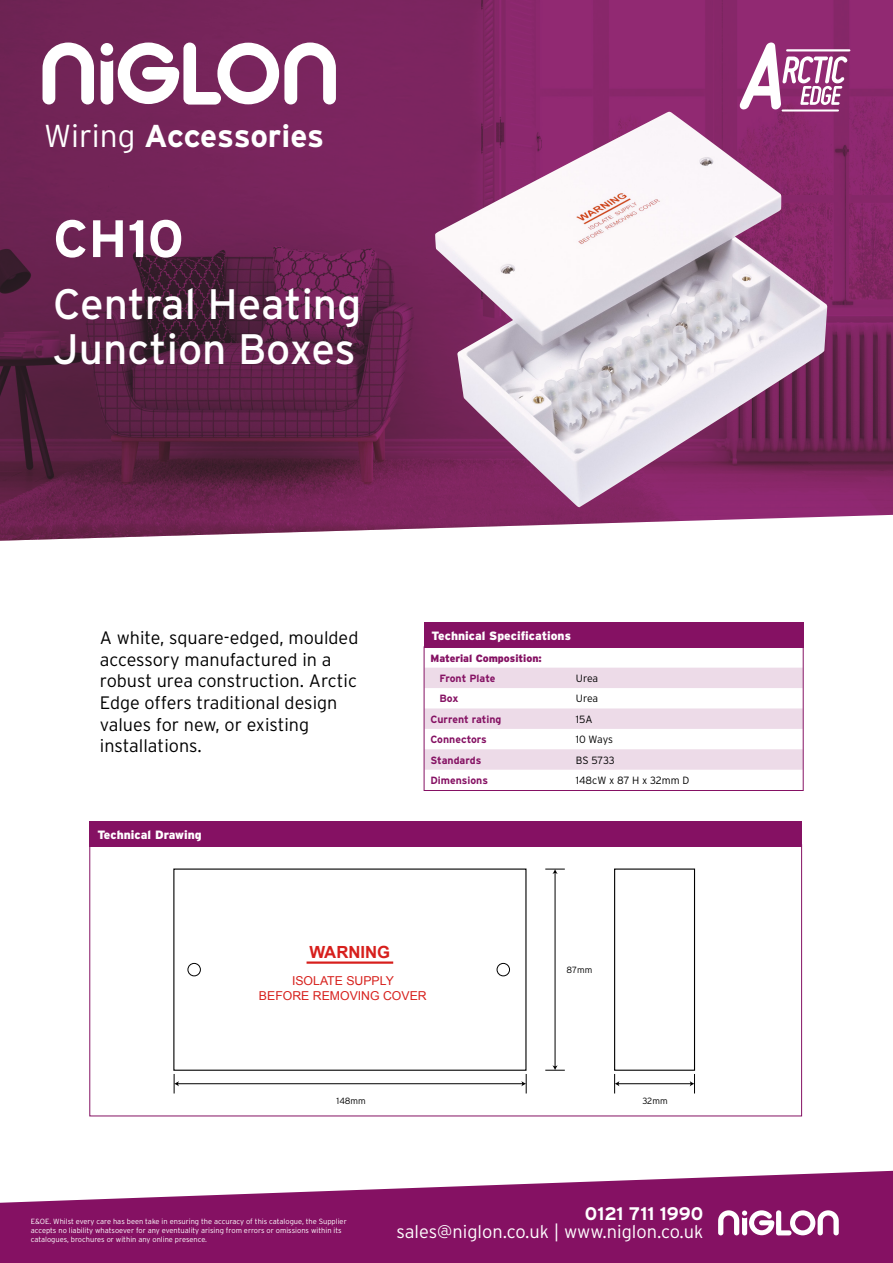
<style>
.page{position:relative;width:893px;height:1263px;background:#fff}
.page>*{position:absolute;margin:0;border:0;box-sizing:border-box;transform-origin:0 0}
.t1{font:700 52.5px "Interstate";color:#fff}
.t2{font:42.6px/45px "Interstate";color:#fff}
.t3{font:700 31.65px "Interstate";letter-spacing:-.01em;color:#fff}
.t4{font:300 18.15px "Interstate";color:#fff}
.t5{font:700 18.15px "Interstate";color:#fff}
.t6{font:300 18px/21.6px "Interstate";color:#000}
.t7{font:700 16.8px "Arial";color:#d71f1c}
.t8{font:12.3px/14.7px "Arial";color:#d7211d;text-align:center}
.t9{font:900 12px "Interstate";color:#fff}
.t10{font:700 10.5px "Interstate";color:#851163}
.t11{font:300 10.5px "Interstate";letter-spacing:-.005em;color:#000}
.t12{font:900 10.5px "Interstate";color:#851163}
.t13{font:300 9px "Interstate";color:#000}
.t14{font:300 7.5px/9px "Interstate";color:#fff}
.s1{font-weight:300}
</style>
<div class="page">
<svg style="left:0;top:1170px;width:893px;height:93px;fill:#851163"></svg>
<svg style="left:718px;top:1210px;width:121px;height:25px"></svg>
<img style="left:0;top:0;width:893px;height:541px">
<svg style="left:43px;top:43px;width:51px;height:61px"></svg>
<svg style="left:101px;top:43px;width:235px;height:62px"></svg>
<img style="left:435px;top:112px;width:392px;height:396px">
<svg style="left:423px;top:646px;width:381px;height:145px"></svg>
<div style="left:424px;top:622px;width:380px;height:25px;background:#851163"></div>
<div style="left:89px;top:821px;width:713px;height:25px;background:#851163"></div>
<svg style="left:89px;top:846px;width:713px;height:271px"></svg>
<div style="left:614px;top:868px;width:81px;height:203px;border:1px solid #000"></div>
<hr style="left:618px;top:1083px;width:73px;height:1px;background:#000">
<svg style="left:614px;top:1074px;width:5px;height:19px"></svg>
<svg style="left:690px;top:1074px;width:5px;height:19px"></svg>
<div style="left:173px;top:868px;width:353px;height:203px;border:1px solid #000"></div>
<div style="left:187px;top:963px;width:14px;height:13px;border:1px solid #000;border-radius:50%"></div>
<div style="left:497px;top:963px;width:13px;height:13px;border:1px solid #000;border-radius:50%"></div>
<hr style="left:177px;top:1083px;width:346px;height:1px;background:#000">
<svg style="left:174px;top:1074px;width:5px;height:19px"></svg>
<svg style="left:521px;top:1074px;width:6px;height:19px"></svg>
<hr style="left:555px;top:872px;width:1px;height:195px;background:#000">
<svg style="left:545px;top:869px;width:20px;height:5px"></svg>
<svg style="left:545px;top:1065px;width:20px;height:6px"></svg>
<hr style="left:307px;top:961px;width:86px;height:3px;background:#d71f1c">
<hr style="left:787px;top:49px;width:62px;height:2px;background:#fff">
<hr style="left:782px;top:109px;width:56px;height:3px;background:#fff">
<svg style="left:739px;top:43px;width:109px;height:67px"></svg>
<h3 class="t3" style="left:44px;top:118px;width:281px"><span class="s1">Wiring</span> Accessories</h3>
<h1 class="t1" style="left:53px;top:209px;width:132px">CH10</h1>
<h2 class="t2" style="left:53px;top:281px;width:310px">Central Heating<br>Junction Boxes</h2>
<h3 class="t6" style="left:100px;top:627px;width:260px">A white, square-edged, moulded accessory manufactured in a robust urea construction. Arctic<br>Edge offers traditional design values for new, or existing installations.</h3>
<h3 class="t9" style="left:97px;top:827px;width:106px">Technical Drawing</h3>
<h3 class="t9" style="left:432px;top:628px;width:141px">Technical Specifications</h3>
<h3 class="t12" style="left:430px;top:652px;width:113px">Material Composition:</h3>
<h3 class="t10" style="left:440px;top:672px;width:57px">Front Plate</h3>
<h3 class="t11" style="left:576px;top:672px;width:24px">Urea</h3>
<h3 class="t10" style="left:440px;top:693px;width:20px">Box</h3>
<h3 class="t11" style="left:576px;top:693px;width:24px">Urea</h3>
<h3 class="t10" style="left:430px;top:713px;width:73px">Current rating</h3>
<h3 class="t11" style="left:576px;top:713px;width:18px">15A</h3>
<h3 class="t10" style="left:430px;top:734px;width:58px">Connectors</h3>
<h3 class="t11" style="left:576px;top:734px;width:39px">10 Ways</h3>
<h3 class="t10" style="left:430px;top:754px;width:52px">Standards</h3>
<h3 class="t11" style="left:576px;top:754px;width:40px">BS 5733</h3>
<h3 class="t10" style="left:430px;top:774px;width:59px">Dimensions</h3>
<h3 class="t11" style="left:576px;top:774px;width:115px">148cW x 87 H x 32mm D</h3>
<h3 class="t7" style="left:309px;top:941px;width:82px">WARNING</h3>
<h3 class="t8" style="left:259px;top:974px;width:169px">ISOLATE SUPPLY<br>BEFORE REMOVING COVER</h3>
<p class="t13" style="left:566px;top:964px;width:27px">87mm</p>
<p class="t13" style="left:337px;top:1096px;width:31px">148mm</p>
<p class="t13" style="left:642px;top:1096px;width:27px">32mm</p>
<p class="t14" style="left:31px;top:1216px;width:317px">E&amp;OE. Whilst every care has been take in ensuring the accuracy of this catalogue, the Supplier accepts no liability whatsoever for any eventuality arising from errors or omissions within its catalogues, brochures or within any online presence.</p>
<h3 class="t5" style="left:585px;top:1204px;width:120px">0121 711 1990</h3>
<h3 class="t4" style="left:396px;top:1221px;width:308px">sales@niglon.co.uk | www.niglon.co.uk</h3>
</div>
